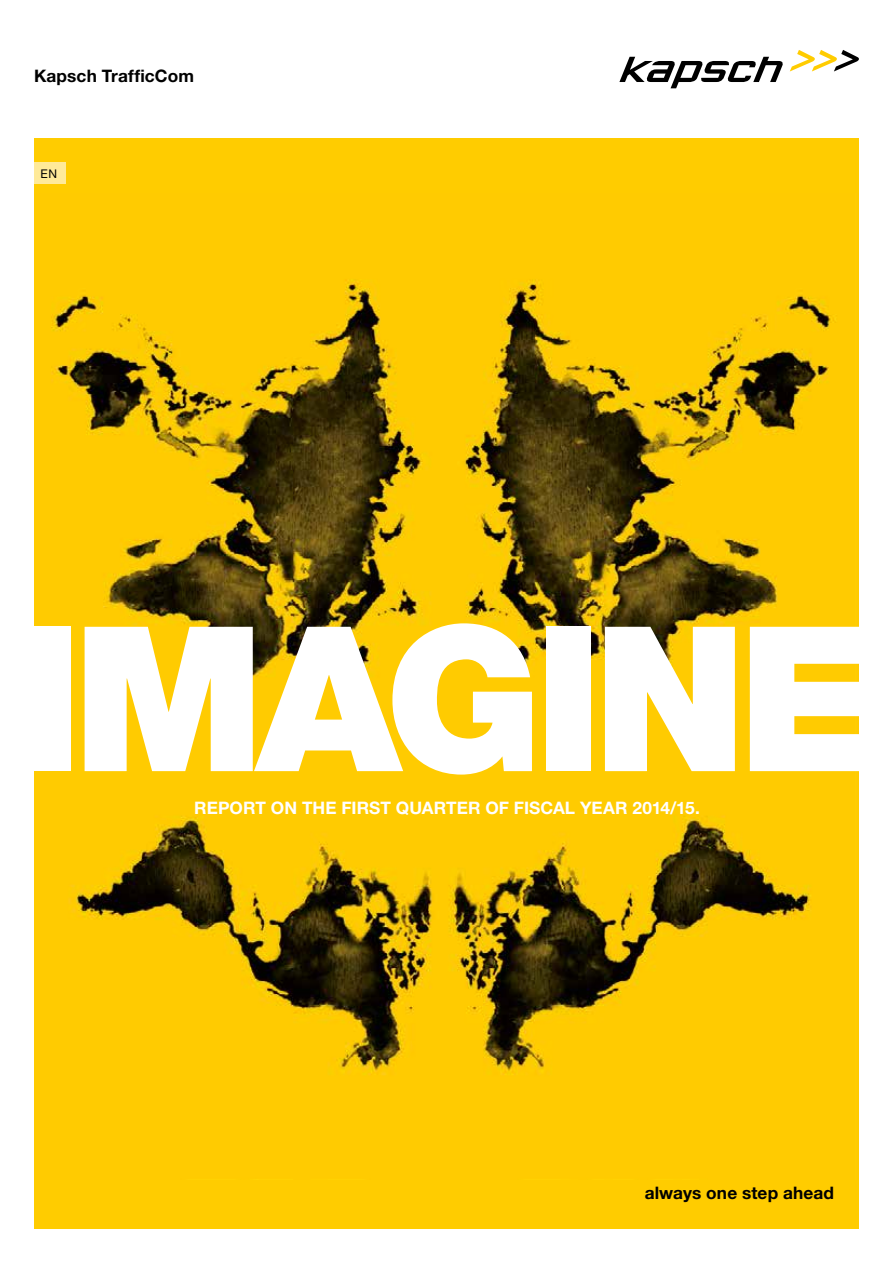
<style>
.page{position:relative;width:893px;height:1263px;background:#fff}
.page>*{position:absolute;margin:0;border:0;box-sizing:border-box;transform-origin:0 0}
.t1{font:900 202.2px "Helvetica Neue";letter-spacing:-.04em;color:#fff}
.t2{font:700 17.25px "Helvetica Neue";letter-spacing:.005em;color:#fff}
.t3{font:700 17.25px "Helvetica Neue";letter-spacing:.005em;color:#000}
.t4{font:12px "Helvetica Neue";color:#000}
</style>
<div class="page">
<div style="left:34px;top:138px;width:825px;height:1091px;background:#fc0"></div>
<img style="left:51px;top:280px;width:780px;height:795px">
<svg style="left:619px;top:50px;width:240px;height:38px"></svg>
<div style="left:34px;top:163px;width:31px;height:21px;background:#ffea99"></div>
<p class="t3" style="left:34px;top:65px;width:161px">Kapsch TrafficCom</p>
<p class="t4" style="left:41px;top:167px;width:18px">EN</p>
<h1 class="t1" style="left:14px;top:578px;width:868px">IMAGINE</h1>
<p class="t2" style="left:194px;top:797px;width:507px">Report on the first quarter of fiscal year 2014/15.</p>
<p class="t3" style="left:645px;top:1182px;width:191px">always one step ahead</p>
</div>
